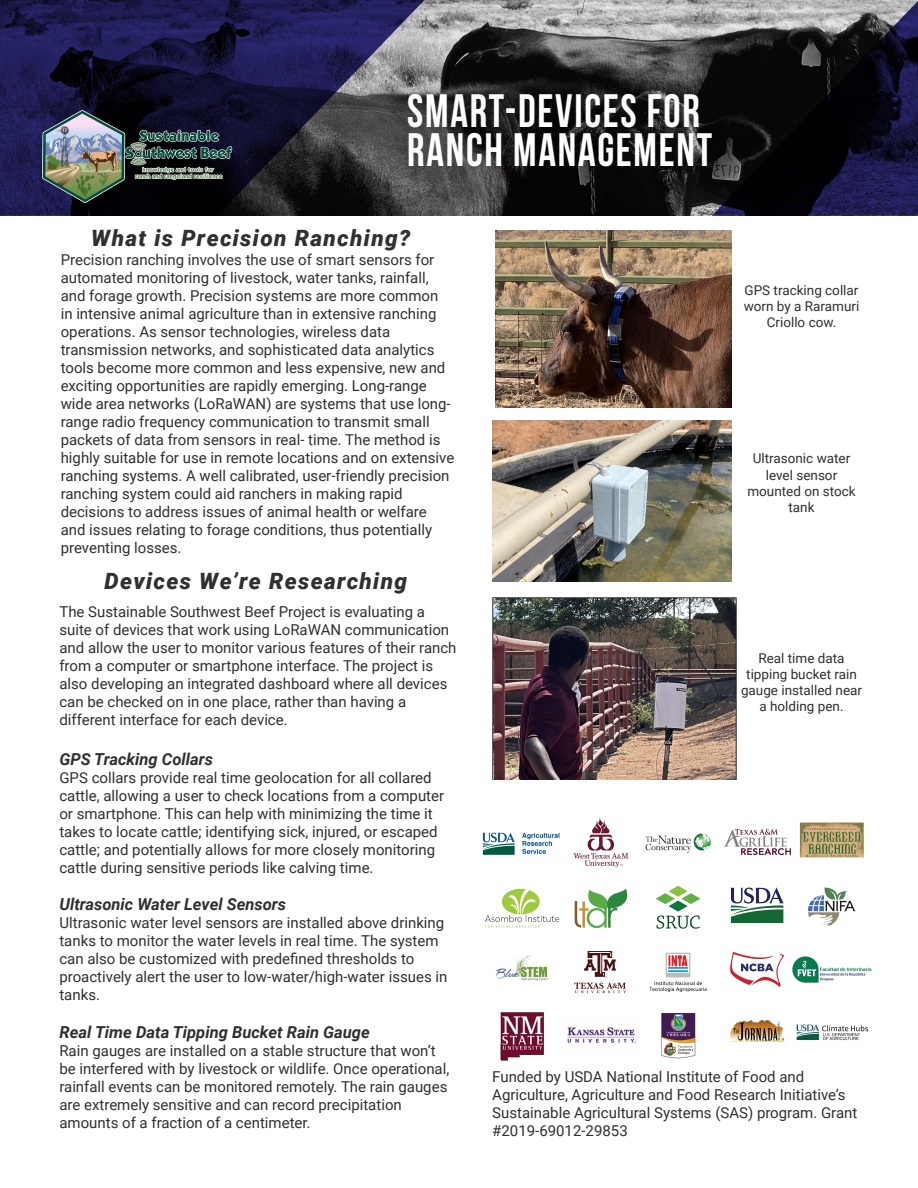
<style>
.page{position:relative;width:918px;height:1188px;background:#fff}
.page>*{position:absolute;margin:0;border:0;box-sizing:border-box;transform-origin:0 0}
.Text_Left_Justify{font:700 46.8px "Bebas Neue";letter-spacing:.04em;color:#fff;scale:.93 1}
.t1{font:italic 900 22.5px "Roboto";letter-spacing:.06em;color:#312f30}
.Text_Left_Justify-2{font:italic 700 16.5px "Roboto";color:#312f30}
.Text_Left_Justify-3{font:15px/18px "Roboto";color:#312f30}
.Text_Left_Justify-4{font:13.5px/16.2px "Roboto";color:#312f30;text-align:center}
</style>
<div class="page">
<svg style="left:424px;top:0;width:288px;height:216px;background:#403e3f"></svg>
<svg style="left:0;top:0;width:424px;height:216px;background:#272544"></svg>
<svg style="left:712px;top:0;width:206px;height:216px;background:#252330"></svg>
<img style="left:43px;top:110px;width:194px;height:92px">
<img style="left:495px;top:231px;width:237px;height:177px">
<img style="left:492px;top:421px;width:240px;height:160px">
<img style="left:492px;top:597px;width:244px;height:182px">
<img style="left:482px;top:817px;width:390px;height:244px">
<p class="Text_Left_Justify" style="left:407px;top:85px;width:316px">SMART-DEVICES FOR</p>
<p class="Text_Left_Justify" style="left:407px;top:124px;width:329px">RANCH MANAGEMENT</p>
<p class="t1" style="left:91px;top:222px;width:321px">What is Precision Ranching?</p>
<p class="Text_Left_Justify-3" style="left:61px;top:250px;width:395px">Precision ranching involves the use of smart sensors for automated monitoring of livestock, water tanks, rainfall, and forage growth. Precision systems are more common<br>in intensive animal agriculture than in extensive ranching operations. As sensor technologies, wireless data transmission networks, and sophisticated data analytics tools become more common and less expensive, new and exciting opportunities are rapidly emerging. Long-range wide area networks (LoRaWAN) are systems that use long&shy;range radio frequency communication to transmit small packets of data from sensors in real- time. The method is highly suitable for use in remote locations and on extensive ranching systems. A well calibrated, user-friendly precision ranching system could aid ranchers in making rapid decisions to address issues of animal health or welfare and issues relating to forage conditions, thus potentially preventing losses.</p>
<p class="t1" style="left:105px;top:565px;width:304px">Devices We’re Researching</p>
<p class="Text_Left_Justify-3" style="left:59px;top:602px;width:399px">The Sustainable Southwest Beef Project is evaluating a suite of devices that work using LoRaWAN communication and allow the user to monitor various features of their ranch from a computer or smartphone interface. The project is also developing an integrated dashboard where all devices can be checked on in one place, rather than having a different interface for each device.</p>
<p class="Text_Left_Justify-2" style="left:59px;top:747px;width:155px">GPS Tracking Collars</p>
<p class="Text_Left_Justify-3" style="left:59px;top:768px;width:386px">GPS collars provide real time geolocation for all collared cattle, allowing a user to check locations from a computer or smartphone. This can help with minimizing the time it takes to locate cattle; identifying sick, injured, or escaped cattle; and potentially allows for more closely monitoring cattle during sensitive periods like calving time.</p>
<p class="Text_Left_Justify-2" style="left:59px;top:893px;width:228px">Ultrasonic Water Level Sensors</p>
<p class="Text_Left_Justify-3" style="left:59px;top:914px;width:390px">Ultrasonic water level sensors are installed above drinking tanks to monitor the water levels in real time. The system can also be customized with predefined thresholds to proactively alert the user to low-water/high-water issues in tanks.</p>
<p class="Text_Left_Justify-2" style="left:59px;top:1021px;width:312px">Real Time Data Tipping Bucket Rain Gauge</p>
<p class="Text_Left_Justify-3" style="left:59px;top:1041px;width:391px">Rain gauges are installed on a stable structure that won’t be interfered with by livestock or wildlife. Once operational, rainfall events can be monitored remotely. The rain gauges are extremely sensitive and can record precipitation amounts of a fraction of a centimeter.</p>
<p class="Text_Left_Justify-4" style="left:744px;top:281px;width:117px">GPS tracking collar worn by a Raramuri<br>Criollo cow.</p>
<p class="Text_Left_Justify-4" style="left:747px;top:450px;width:110px">Ultrasonic water level sensor mounted on stock tank</p>
<p class="Text_Left_Justify-4" style="left:741px;top:649px;width:123px">Real time data tipping bucket rain gauge installed near a holding pen.</p>
<p class="Text_Left_Justify-3" style="left:492px;top:1067px;width:367px">Funded by USDA National Institute of Food and Agriculture, Agriculture and Food Research Initiative’s Sustainable Agricultural Systems (SAS) program. Grant #2019-69012-29853</p>
</div>
